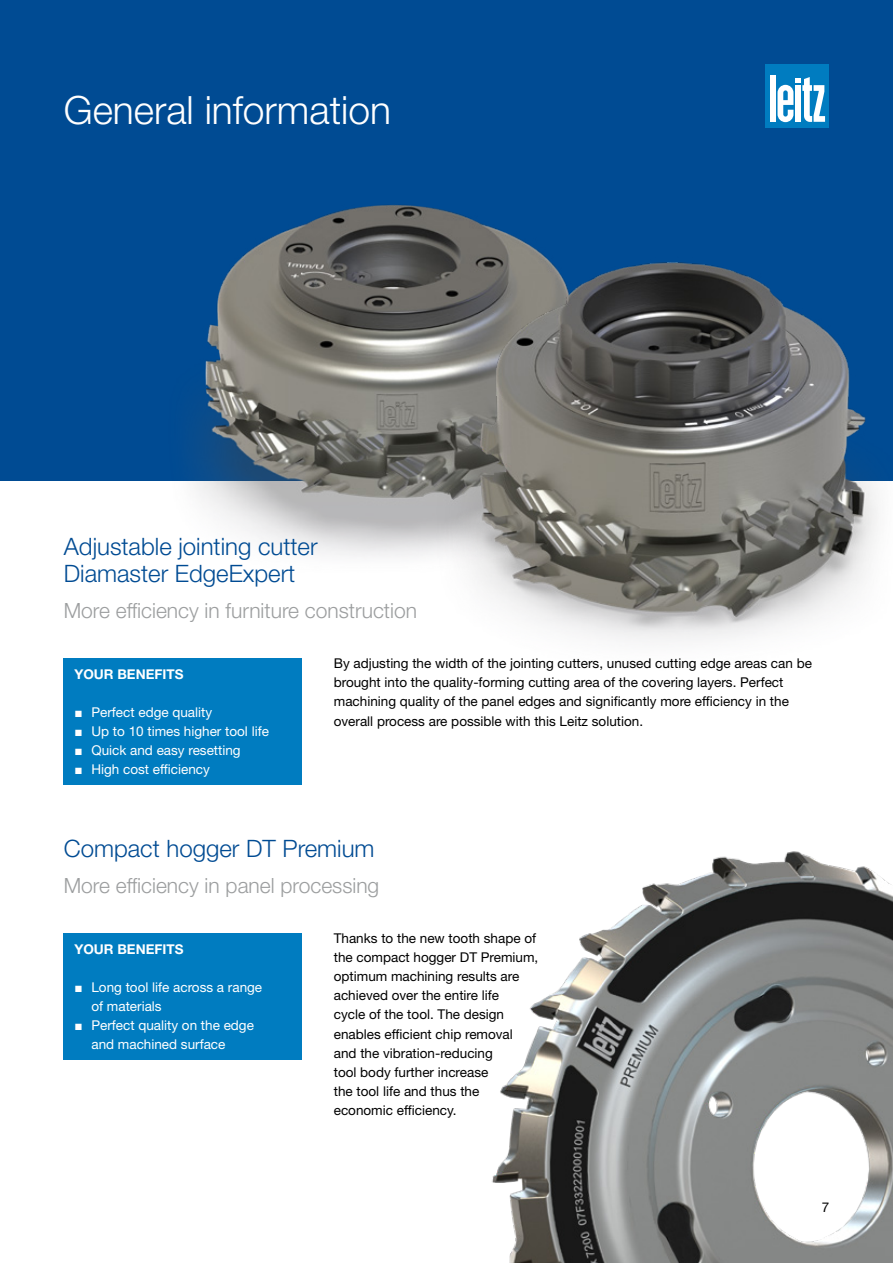
<style>
.page{position:relative;width:893px;height:1263px;background:#fff}
.page>*{position:absolute;margin:0;border:0;box-sizing:border-box;transform-origin:0 0}
.t1{font:300 39px "Helvetica Neue LT Pro";color:#fff}
.t2{font:300 24px/27px "Helvetica Neue LT Pro";color:#004b93}
.t3{font:300 21px "Helvetica Neue LT Pro";color:#9c9e9f}
.t4{font:13.5px/19.2px "Helvetica Neue LT Pro";color:#000}
.t5{font:13.5px/19.2px "Helvetica Neue LT Pro";color:#fff}
.t6{font:700 13.5px "Helvetica Neue LT Pro";color:#fff}
.s1{font-family:"Arial"}
</style>
<div class="page">
<div style="left:0;top:0;width:893px;height:480px;background:#004b93"></div>
<img style="left:150px;top:205px;width:275px;height:352px">
<img style="left:425px;top:207px;width:468px;height:434px">
<img style="left:492px;top:851px;width:401px;height:412px">
<div style="left:765px;top:64px;width:64px;height:64px;background:#007cc0"></div>
<div style="left:770px;top:75px;width:6px;height:47px;background:#fff"></div>
<svg style="left:777px;top:77px;width:48px;height:45px"></svg>
<div style="left:64px;top:658px;width:238px;height:127px;background:#007cc0"></div>
<div style="left:64px;top:933px;width:238px;height:127px;background:#007cc0"></div>
<h1 class="t1" style="left:64px;top:86px;width:329px">General information</h1>
<h2 class="t2" style="left:64px;top:532px;width:255px">Adjustable jointing cutter<br>Diamaster EdgeExpert</h2>
<h3 class="t3" style="left:64px;top:597px;width:355px">More efficiency in furniture construction</h3>
<p class="t6" style="left:74px;top:666px;width:111px">YOUR BENEFITS</p>
<p class="t5" style="left:74px;top:702px;width:139px"><span class="s1">■</span> Perfect edge quality</p>
<p class="t5" style="left:74px;top:721px;width:196px"><span class="s1">■</span> Up to 10 times higher tool life</p>
<p class="t5" style="left:74px;top:741px;width:168px"><span class="s1">■</span> Quick and easy resetting</p>
<p class="t5" style="left:74px;top:760px;width:137px"><span class="s1">■</span> High cost efficiency</p>
<p class="t4" style="left:334px;top:653px;width:480px">By adjusting the width of the jointing cutters, unused cutting edge areas can be brought into the quality-forming cutting area of the covering layers. Perfect machining quality of the panel edges and significantly more efficiency in the overall process are possible with this Leitz solution.</p>
<h2 class="t2" style="left:64px;top:834px;width:312px">Compact hogger DT Premium</h2>
<h3 class="t3" style="left:64px;top:872px;width:317px">More efficiency in panel processing</h3>
<p class="t6" style="left:74px;top:940px;width:111px">YOUR BENEFITS</p>
<p class="t5" style="left:91px;top:977px;width:172px;text-indent:-17px"><span class="s1">■</span> Long tool life across a range of materials</p>
<p class="t5" style="left:91px;top:1015px;width:164px;text-indent:-17px"><span class="s1">■</span> Perfect quality on the edge and machined surface</p>
<p class="t4" style="left:334px;top:928px;width:206px">Thanks to the new tooth shape of the compact hogger DT Premium, optimum machining results are achieved over the entire life<br>cycle of the tool. The design enables efficient chip removal and the vibration-reducing<br>tool body further increase<br>the tool life and thus the economic efficiency.</p>
<p class="t4" style="left:822px;top:1197px;width:9px">7</p>
</div>
